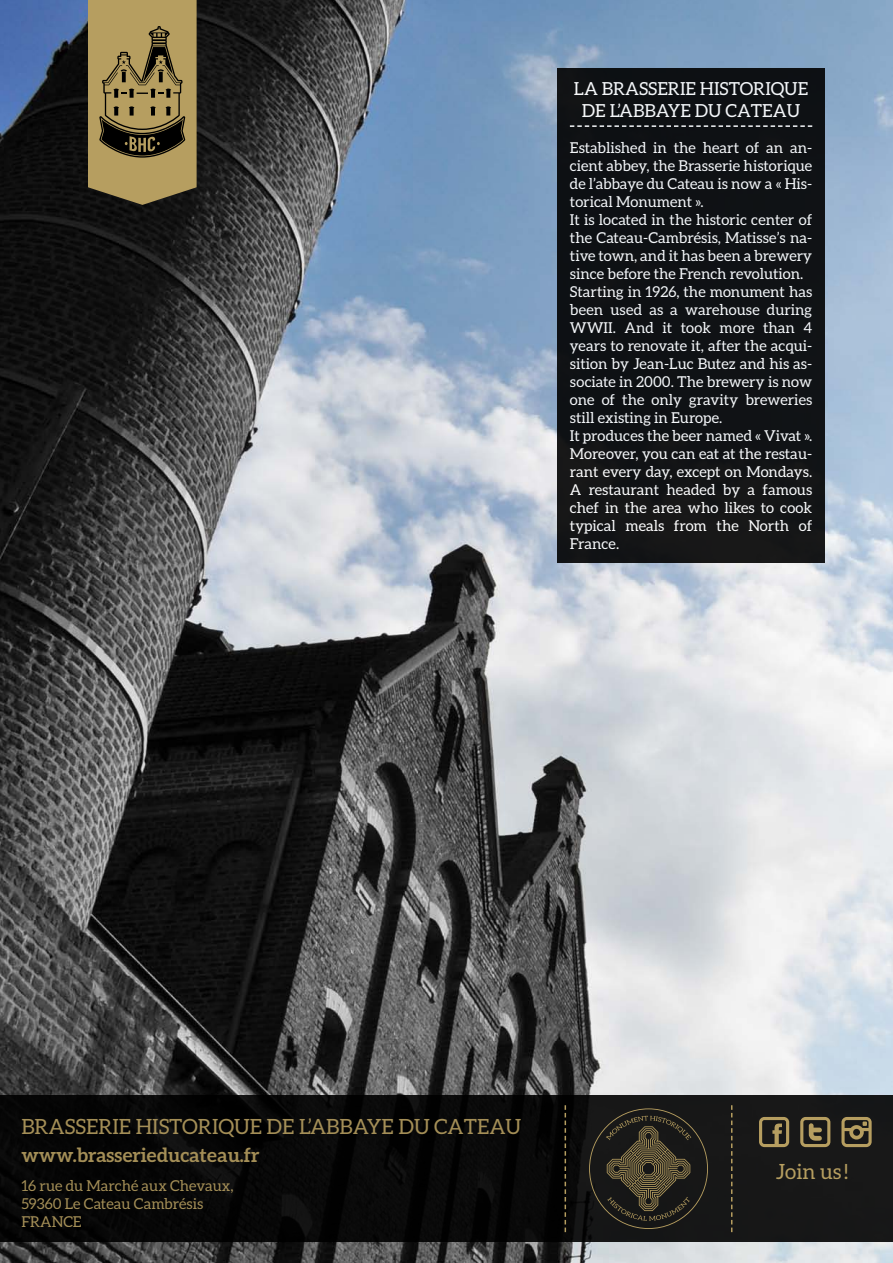
<style>
.page{position:relative;width:893px;height:1263px;background:#fff}
.page>*{position:absolute;margin:0;border:0;box-sizing:border-box;transform-origin:0 0}
.t1{font:21px "Aleo";color:#b69e60}
.t2{font:700 19.5px "Aleo";color:#b69e60}
.t3{font:18px/21.6px "Aleo";color:#fff;text-align:center}
.t4{font:15px/18px "Aleo";color:#fff}
.t5{font:15px/18px "Aleo";color:#b69e60}
</style>
<div class="page">
<img style="left:0;top:0;width:893px;height:1263px">
<svg style="left:88px;top:0;width:109px;height:205px;background:#94804e"></svg>
<div style="left:0;top:1096px;width:893px;height:146px;background:linear-gradient(to right,#010101,#181818)"></div>
<div style="left:557px;top:68px;width:268px;height:495px;background:#0f1215"></div>
<svg style="left:570px;top:125px;width:242px;height:2px"></svg>
<svg style="left:759px;top:1117px;width:30px;height:30px"></svg>
<svg style="left:800px;top:1117px;width:30px;height:30px"></svg>
<svg style="left:841px;top:1117px;width:31px;height:30px"></svg>
<svg style="left:565px;top:1105px;width:1px;height:127px"></svg>
<svg style="left:731px;top:1105px;width:1px;height:127px"></svg>
<svg style="left:589px;top:1108px;width:119px;height:121px;background:#2d2921"></svg>
<p class="t3" style="left:574px;top:78px;width:236px">La Brasserie Historique de l’abbaye du Cateau</p>
<p class="t4" style="left:570px;top:138px;width:244px">Established in the heart of an an&shy;cient abbey, the Brasserie historique de l’abbaye du Cateau is now a « His&shy;torical Monument ».<br>It is located in the historic center of the Cateau-Cambrésis, Matisse’s na&shy;tive town, and it has been a brewery since before the French revolution.<br>Starting in 1926, the monument has been used as a warehouse during<br>WWII. And it took more than 4 years to renovate it, after the acqui&shy;sition by Jean-Luc Butez and his as&shy;sociate in 2000. The brewery is now one of the only gravity breweries still existing in Europe.<br>It produces the beer named « Vivat ».<br>Moreover, you can eat at the restau&shy;rant every day, except on Mondays.<br>A restaurant headed by a famous chef in the area who likes to cook typical meals from the North of<br>France.</p>
<h1 class="t1" style="left:21px;top:1114px;width:501px">BRASSERIE HISTORIQUE DE L’ABBAYE DU CATEAU</h1>
<h2 class="t2" style="left:21px;top:1144px;width:240px">www.brasserieducateau.fr</h2>
<p class="t5" style="left:21px;top:1176px;width:214px">16 rue du Marché aux Chevaux,<br>59360 Le Cateau Cambrésis<br>France</p>
<h1 class="t1" style="left:776px;top:1159px;width:74px">Join us !</h1>
</div>
